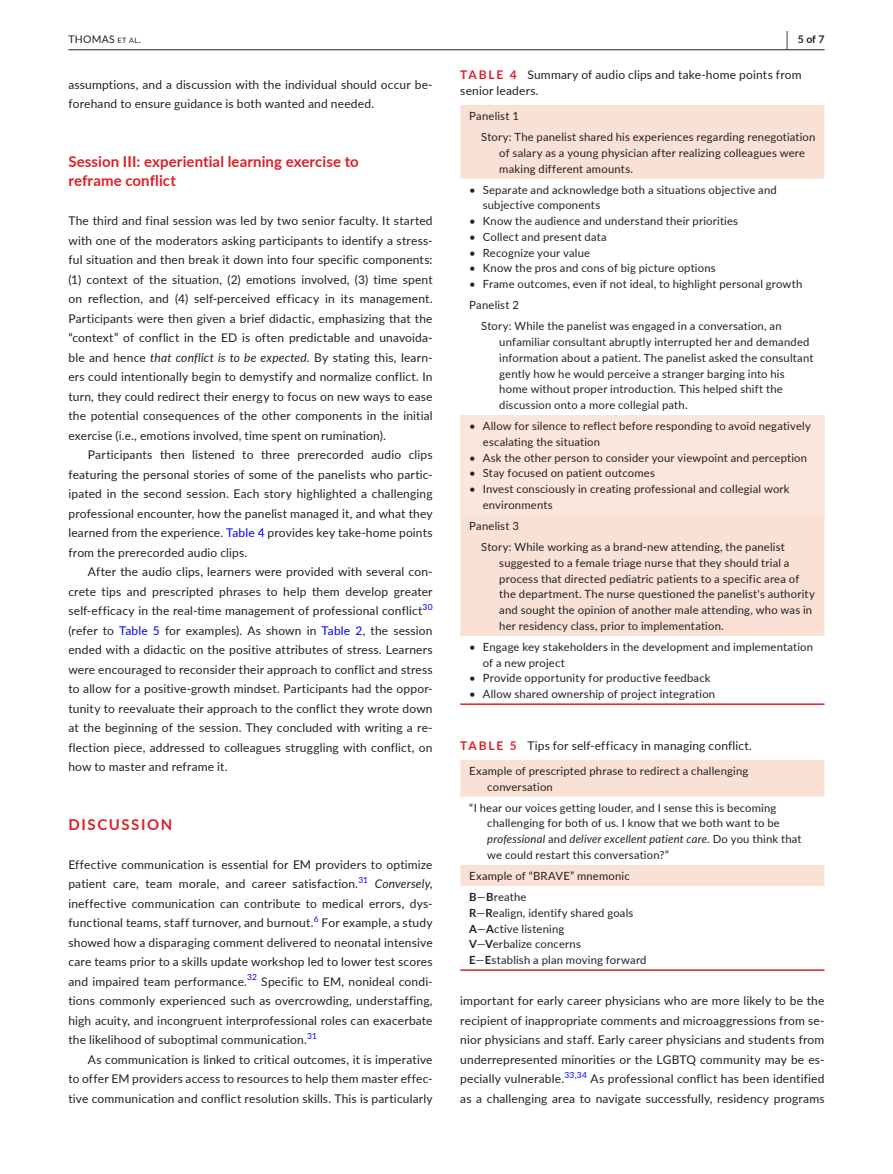
<style>
.page{position:relative;width:893px;height:1174px;background:#fff}
.page>*{position:absolute;margin:0;border:0;box-sizing:border-box;transform-origin:0 0}
.t1{font:700 15px/19.5px "Lato";letter-spacing:.01em;color:#dc2027}
.t2{font:700 15px "Lato";letter-spacing:.11em;color:#dc2027}
.t3{font:12px/19.5px "Lato";letter-spacing:.015em;color:#231f20;text-align:justify}
.t4{font:11.25px/15.8px "Lato";letter-spacing:.015em;color:#231f20}
.t5{font:10.5px "Lato";letter-spacing:.025em;color:#231f20}
.t6{font:700 10.5px "Lato";color:#231f20}
.t7{font:8.4px "Lato";color:#00f}
.s1{font-size:7.35px}
.s2{font-size:19.5px}
.s3{font-weight:700;color:#dc2027}
.s4{font-style:italic}
.s5{color:#00f}
.s6{font-weight:700}
</style>
<div class="page">
<hr style="left:68px;top:49px;width:756px;height:1px;background:#231f20">
<svg style="left:460px;top:105px;width:364px;height:531px"></svg>
<div style="left:460px;top:415px;width:364px;height:100px;background:#fbe6dc"></div>
<hr style="left:460px;top:703px;width:364px;height:2px;background:#dc2027">
<svg style="left:460px;top:760px;width:364px;height:126px"></svg>
<hr style="left:460px;top:969px;width:364px;height:1px;background:#dc2027">
<p class="t5" style="left:68px;top:31px;width:74px">THOMAS <span class="s1">et al</span>.</p>
<p class="t6" style="left:786px;top:31px;width:40px"><span class="s2">|</span> 5 of 7</p>
<p class="t3" style="left:68px;top:74px;width:366px">assumptions, and a discussion with the individual should occur be&shy;forehand to ensure guidance is both wanted and needed.</p>
<p class="t3" style="left:460px;top:66px;width:343px;line-height:16.5px"><span class="s3">TABLE 4</span> Summary of audio clips and take-home points from senior leaders.</p>
<p class="t4" style="left:481px;top:105px;width:336px;line-height:21px;text-indent:-12px">Panelist 1<br>Story: The panelist shared his experiences regarding renegotiation</p>
<p class="t4" style="left:499px;top:144px;width:307px">of salary as a young physician after realizing colleagues were making different amounts.</p>
<p class="t4" style="left:483px;top:181px;width:296px;text-indent:-14px">• Separate and acknowledge both a situations objective and subjective components</p>
<p class="t4" style="left:469px;top:213px;width:270px">• Know the audience and understand their priorities</p>
<p class="t4" style="left:469px;top:228px;width:139px">• Collect and present data</p>
<p class="t4" style="left:469px;top:244px;width:122px">• Recognize your value</p>
<p class="t4" style="left:469px;top:260px;width:248px">• Know the pros and cons of big picture options</p>
<p class="t4" style="left:469px;top:276px;width:335px">• Frame outcomes, even if not ideal, to highlight personal growth</p>
<p class="t4" style="left:469px;top:297px;width:51px">Panelist 2</p>
<p class="t4" style="left:481px;top:318px;width:302px">Story: While the panelist was engaged in a conversation, an</p>
<p class="t4" style="left:499px;top:334px;width:316px">unfamiliar consultant abruptly interrupted her and demanded information about a patient. The panelist asked the consultant gently how he would perceive a stranger barging into his home without proper introduction. This helped shift the discussion onto a more collegial path.</p>
<p class="t4" style="left:483px;top:418px;width:330px;text-indent:-14px">• Allow for silence to reflect before responding to avoid negatively escalating the situation</p>
<p class="t4" style="left:469px;top:449px;width:339px">• Ask the other person to consider your viewpoint and perception</p>
<p class="t4" style="left:469px;top:465px;width:187px">• Stay focused on patient outcomes</p>
<p class="t4" style="left:483px;top:481px;width:308px;text-indent:-14px">• Invest consciously in creating professional and collegial work environments</p>
<p class="t4" style="left:481px;top:515px;width:305px;line-height:21px;text-indent:-12px">Panelist 3<br>Story: While working as a brand-new attending, the panelist</p>
<p class="t4" style="left:499px;top:554px;width:317px">suggested to a female triage nurse that they should trial a process that directed pediatric patients to a specific area of the department. The nurse questioned the panelist's authority and sought the opinion of another male attending, who was in her residency class, prior to implementation.</p>
<p class="t4" style="left:483px;top:638px;width:332px;text-indent:-14px">• Engage key stakeholders in the development and implementation of a new project</p>
<p class="t4" style="left:469px;top:670px;width:243px">• Provide opportunity for productive feedback</p>
<p class="t4" style="left:469px;top:686px;width:247px">• Allow shared ownership of project integration</p>
<p class="t1" style="left:68px;top:151px;width:292px">Session III: experiential learning exercise to reframe conflict</p>
<p class="t3" style="left:68px;top:210px;width:366px">The third and final session was led by two senior faculty. It started with one of the moderators asking participants to identify a stress&shy;ful situation and then break it down into four specific components: (1) context of the situation, (2) emotions involved, (3) time spent on reflection, and (4) self-perceived efficacy in its management.<br>Participants were then given a brief didactic, emphasizing that the “context” of conflict in the ED is often predictable and unavoida&shy;ble and hence <span class="s4">that conflict is to be expected</span>. By stating this, learn&shy;ers could intentionally begin to demystify and normalize conflict. In turn, they could redirect their energy to focus on new ways to ease the potential consequences of the other components in the initial exercise (i.e., emotions involved, time spent on rumination).</p>
<p class="t3" style="left:68px;top:444px;width:366px;text-indent:20px">Participants then listened to three prerecorded audio clips featuring the personal stories of some of the panelists who partic&shy;ipated in the second session. Each story highlighted a challenging professional encounter, how the panelist managed it, and what they learned from the experience. <span class="s5">Table 4</span> provides key take-home points from the prerecorded audio clips.</p>
<p class="t3" style="left:68px;top:561px;width:366px;text-indent:20px">After the audio clips, learners were provided with several con&shy;crete tips and prescripted phrases to help them develop greater self-efficacy in the real-time management of professional conflict</p>
<p class="t7" style="left:423px;top:601px;width:12px">30</p>
<p class="t3" style="left:68px;top:620px;width:366px">(refer to <span class="s5">Table 5</span> for examples). As shown in <span class="s5">Table 2</span>, the session ended with a didactic on the positive attributes of stress. Learners were encouraged to reconsider their approach to conflict and stress to allow for a positive-growth mindset. Participants had the oppor&shy;tunity to reevaluate their approach to the conflict they wrote down at the beginning of the session. They concluded with writing a re&shy;flection piece, addressed to colleagues struggling with conflict, on how to master and reframe it.</p>
<p class="t3" style="left:460px;top:735px;width:293px"><span class="s3">TABLE 5</span> Tips for self-efficacy in managing conflict.</p>
<p class="t4" style="left:487px;top:762px;width:263px;text-indent:-18px">Example of prescripted phrase to redirect a challenging conversation</p>
<p class="t4" style="left:487px;top:799px;width:316px;text-indent:-18px">“I hear our voices getting louder, and I sense this is becoming challenging for both of us. I know that we both want to be <span class="s4">professional</span> and <span class="s4">deliver excellent patient care</span>. Do you think that we could restart this conversation?”</p>
<p class="t4" style="left:469px;top:865px;width:162px;line-height:21px">Example of “BRAVE” mnemonic<br><span class="s6">B</span>—<span class="s6">B</span>reathe</p>
<p class="t4" style="left:469px;top:904px;width:179px"><span class="s6">R</span>—<span class="s6">R</span>ealign, identify shared goals<br><span class="s6">A</span>—<span class="s6">A</span>ctive listening<br><span class="s6">V</span>—<span class="s6">V</span>erbalize concerns<br><span class="s6">E</span>—<span class="s6">E</span>stablish a plan moving forward</p>
<p class="t2" style="left:68px;top:813px;width:106px">DISCUSSION</p>
<p class="t3" style="left:68px;top:854px;width:366px">Effective communication is essential for EM providers to optimize patient care, team morale, and career satisfaction.</p>
<p class="t7" style="left:358px;top:874px;width:11px">31</p>
<p class="t3" style="left:68px;top:873px;width:366px;text-indent:306px"><span class="s4">Conversely</span>, ineffective communication can contribute to medical errors, dys&shy;functional teams, staff turnover, and burnout.</p>
<p class="t7" style="left:314px;top:913px;width:6px">6</p>
<p class="t3" style="left:68px;top:912px;width:366px;text-indent:253px">For example, a study showed how a disparaging comment delivered to neonatal intensive care teams prior to a skills update workshop led to lower test scores and impaired team performance.<sup>32</sup> Specific to EM, nonideal condi&shy;tions commonly experienced such as overcrowding, understaffing, high acuity, and incongruent interprofessional roles can exacerbate the likelihood of suboptimal communication.<sup>31</sup></p>
<p class="t3" style="left:68px;top:1049px;width:366px;text-indent:20px">As communication is linked to critical outcomes, it is imperative to offer EM providers access to resources to help them master effec&shy;tive communication and conflict resolution skills. This is particularly</p>
<p class="t3" style="left:460px;top:990px;width:366px">important for early career physicians who are more likely to be the recipient of inappropriate comments and microaggressions from se&shy;nior physicians and staff. Early career physicians and students from underrepresented minorities or the LGBTQ community may be es&shy;pecially vulnerable.<sup>33,34</sup> As professional conflict has been identified as a challenging area to navigate successfully, residency programs</p>
</div>
